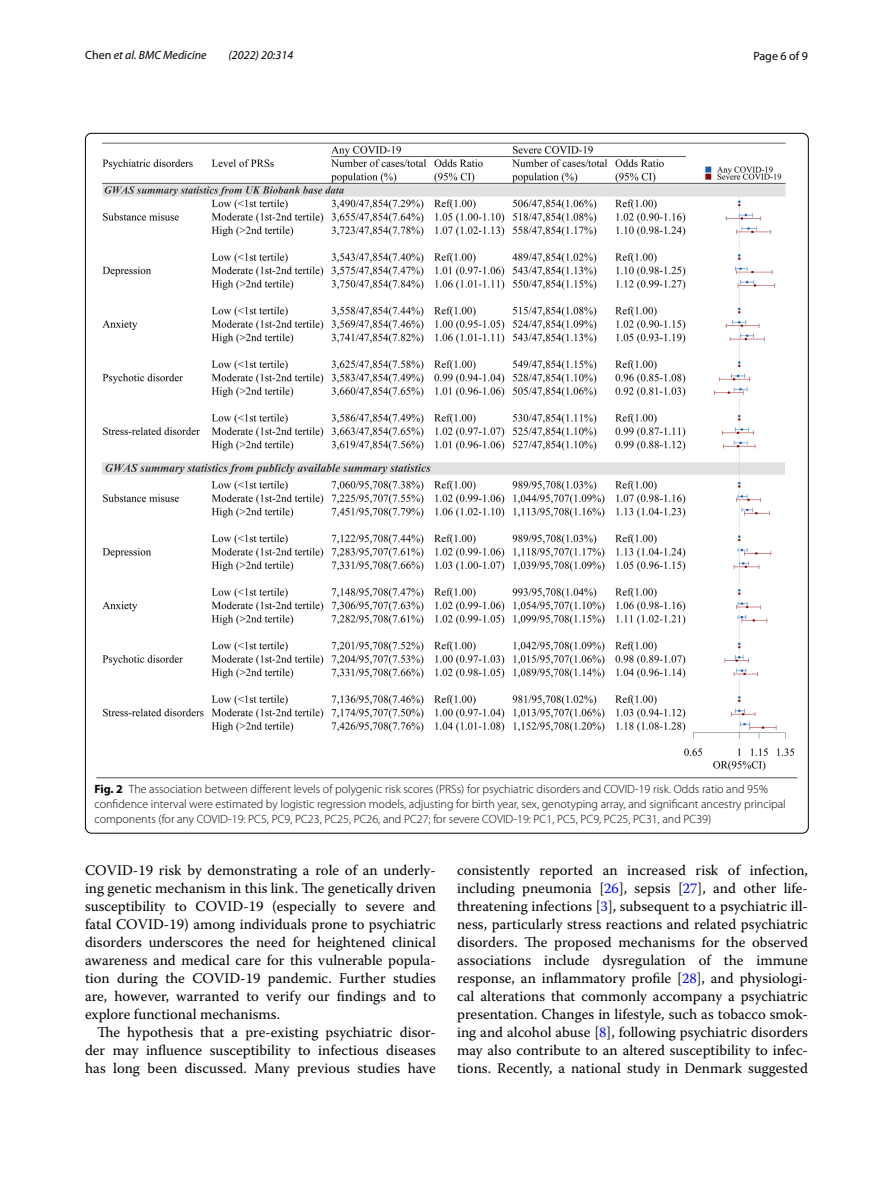
<style>
.page{position:relative;width:893px;height:1187px;background:#fff}
.page>*{position:absolute;margin:0;border:0;box-sizing:border-box;transform-origin:0 0}
.t1{font:14.7px/18px "Warnock Pro";color:#000;text-align:justify}
.t2{font:300 12px/15px "Myriad Pro";color:#000}
.t3{font:italic 12px "Myriad Pro";color:#000}
.t4{font:12px "Myriad Pro";color:#000}
.s1{font-style:normal}
.s2{font-weight:700}
.s3{color:#00f}
</style>
<div class="page">
<img style="left:97px;top:142px;width:700px;height:636px">
<p class="t3" style="left:85px;top:48px;width:123px"><span class="s1">Chen</span> et al. BMC Medicine</p>
<p class="t3" style="left:229px;top:48px;width:66px">(2022) 20:314</p>
<p class="t4" style="left:753px;top:48px;width:56px">Page 6 of 9</p>
<p class="t2" style="left:94px;top:782px;width:693px"><span class="s2">Fig. 2</span> The association between different levels of polygenic risk scores (PRSs) for psychiatric disorders and COVID-19 risk. Odds ratio and 95% confidence interval were estimated by logistic regression models, adjusting for birth year, sex, genotyping array, and significant ancestry principal components (for any COVID-19: PC5, PC9, PC23, PC25, PC26, and PC27; for severe COVID-19: PC1, PC5, PC9, PC25, PC31, and PC39)</p>
<p class="t1" style="left:85px;top:860px;width:352px">COVID-19 risk by demonstrating a role of an underly&shy;ing genetic mechanism in this link. The genetically driven susceptibility to COVID-19 (especially to severe and fatal COVID-19) among individuals prone to psychiatric disorders underscores the need for heightened clinical awareness and medical care for this vulnerable popula&shy;tion during the COVID-19 pandemic. Further studies are, however, warranted to verify our findings and to explore functional mechanisms.</p>
<p class="t1" style="left:85px;top:1022px;width:352px;text-indent:12px">The hypothesis that a pre-existing psychiatric disor&shy;der may influence susceptibility to infectious diseases has long been discussed. Many previous studies have</p>
<p class="t1" style="left:457px;top:860px;width:352px">consistently reported an increased risk of infection, including pneumonia [<span class="s3">26</span>], sepsis [<span class="s3">27</span>], and other life&shy;threatening infections [<span class="s3">3</span>], subsequent to a psychiatric ill&shy;ness, particularly stress reactions and related psychiatric disorders. The proposed mechanisms for the observed associations include dysregulation of the immune response, an inflammatory profile [<span class="s3">28</span>], and physiologi&shy;cal alterations that commonly accompany a psychiatric presentation. Changes in lifestyle, such as tobacco smok&shy;ing and alcohol abuse [<span class="s3">8</span>], following psychiatric disorders may also contribute to an altered susceptibility to infec&shy;tions. Recently, a national study in Denmark suggested</p>
</div>
